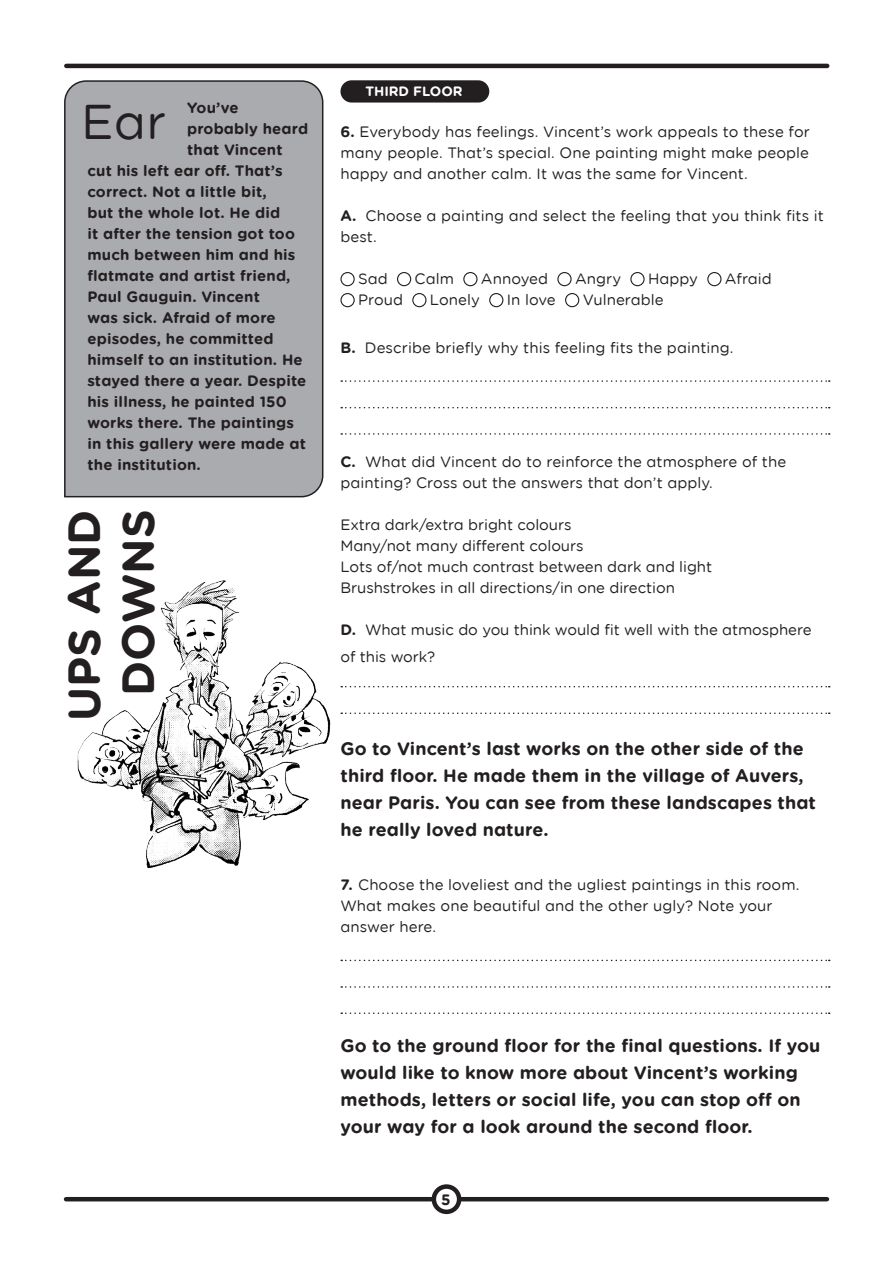
<style>
.page{position:relative;width:893px;height:1263px;background:#fff}
.page>*{position:absolute;margin:0;border:0;box-sizing:border-box;transform-origin:0 0}
.t1{font:48.6px "VGM Gotham Rounded";color:#231f20}
.t2{font:700 45px/54px "VGM Gotham Rounded";color:#231f20;text-align:center}
.t3{font:700 18px/27px "VGM Gotham Rounded";letter-spacing:.005em;color:#231f20}
.t4{font:15px/21px "VGM Gotham Rounded";letter-spacing:.005em;color:#231f20}
.t5{font:700 15px "VGM Gotham Rounded";letter-spacing:.01em;color:#231f20}
.t6{font:700 13.5px "VGM Gotham Rounded";color:#fff}
.s1{font-weight:700}
</style>
<div class="page">
<hr style="left:66px;top:1197px;width:761px;height:4px;background:#231f20">
<svg style="left:434px;top:1186px;width:25px;height:26px"></svg>
<div style="left:432px;top:1184px;width:29px;height:30px;border:4px solid #231f20;border-radius:50%"></div>
<div style="left:64px;top:80px;width:260px;height:418px;background:#aaabaf"></div>
<hr style="left:66px;top:64px;width:761px;height:4px;background:#231f20">
<div style="left:340px;top:80px;width:149px;height:23px;background:#231f20;border-radius:11px"></div>
<div style="left:340px;top:272px;width:15px;height:14px;border:1px solid #231f20;border-radius:50%"></div>
<div style="left:397px;top:272px;width:14px;height:14px;border:1px solid #231f20;border-radius:50%"></div>
<div style="left:463px;top:272px;width:15px;height:14px;border:1px solid #231f20;border-radius:50%"></div>
<div style="left:557px;top:272px;width:15px;height:14px;border:1px solid #231f20;border-radius:50%"></div>
<div style="left:630px;top:272px;width:15px;height:14px;border:1px solid #231f20;border-radius:50%"></div>
<div style="left:707px;top:272px;width:14px;height:14px;border:1px solid #231f20;border-radius:50%"></div>
<div style="left:340px;top:293px;width:15px;height:14px;border:1px solid #231f20;border-radius:50%"></div>
<div style="left:412px;top:293px;width:14px;height:14px;border:1px solid #231f20;border-radius:50%"></div>
<div style="left:489px;top:293px;width:14px;height:14px;border:1px solid #231f20;border-radius:50%"></div>
<div style="left:565px;top:293px;width:14px;height:14px;border:1px solid #231f20;border-radius:50%"></div>
<svg style="left:341px;top:407px;width:489px;height:1px"></svg>
<svg style="left:341px;top:986px;width:489px;height:2px"></svg>
<svg style="left:341px;top:712px;width:489px;height:2px"></svg>
<svg style="left:341px;top:380px;width:489px;height:2px"></svg>
<svg style="left:341px;top:960px;width:489px;height:1px"></svg>
<svg style="left:341px;top:686px;width:489px;height:1px"></svg>
<svg style="left:341px;top:433px;width:489px;height:2px"></svg>
<svg style="left:341px;top:1012px;width:489px;height:2px"></svg>
<img style="left:77px;top:580px;width:254px;height:289px">
<p class="t5" style="left:187px;top:96px;width:53px">You’ve</p>
<p class="t5" style="left:187px;top:117px;width:123px">probably heard</p>
<p class="t5" style="left:187px;top:138px;width:97px">that Vincent</p>
<p class="t5" style="left:87px;top:159px;width:197px">cut his left ear off. That’s</p>
<p class="t5" style="left:87px;top:180px;width:181px">correct. Not a little bit,</p>
<p class="t5" style="left:87px;top:201px;width:194px">but the whole lot. He did</p>
<p class="t5" style="left:87px;top:222px;width:209px">it after the tension got too</p>
<p class="t5" style="left:87px;top:243px;width:209px">much between him and his</p>
<p class="t5" style="left:87px;top:264px;width:205px">flatmate and artist friend,</p>
<p class="t5" style="left:87px;top:285px;width:174px">Paul Gauguin. Vincent</p>
<p class="t5" style="left:87px;top:306px;width:190px">was sick. Afraid of more</p>
<p class="t5" style="left:87px;top:327px;width:188px">episodes, he committed</p>
<p class="t5" style="left:87px;top:348px;width:217px">himself to an institution. He</p>
<p class="t5" style="left:87px;top:369px;width:220px">stayed there a year. Despite</p>
<p class="t5" style="left:87px;top:390px;width:201px">his illness, he painted 150</p>
<p class="t5" style="left:87px;top:411px;width:208px">works there. The paintings</p>
<p class="t5" style="left:87px;top:432px;width:220px">in this gallery were made at</p>
<p class="t5" style="left:87px;top:453px;width:115px">the institution.</p>
<h1 class="t1" style="left:81px;top:88px;width:87px">Ear</h1>
<h2 class="t2" style="left:55px;top:721px;width:213px;rotate:-90deg">UPS AND<br>DOWNS</h2>
<p class="t6" style="left:365px;top:82px;width:99px">THIRD FLOOR</p>
<p class="t4" style="left:340px;top:120px;width:471px;text-align:justify"><span class="s1">6.</span> Everybody has feelings. Vincent’s work appeals to these for many people. That’s special. One painting might make people happy and another calm. It was the same for Vincent.</p>
<p class="t4" style="left:340px;top:204px;width:485px"><span class="s1">A.</span> Choose a painting and select the feeling that you think fits it best.</p>
<p class="t4" style="left:358px;top:267px;width:31px">Sad</p>
<p class="t4" style="left:415px;top:267px;width:41px">Calm</p>
<p class="t4" style="left:481px;top:267px;width:69px">Annoyed</p>
<p class="t4" style="left:575px;top:267px;width:48px">Angry</p>
<p class="t4" style="left:648px;top:267px;width:52px">Happy</p>
<p class="t4" style="left:725px;top:267px;width:48px">Afraid</p>
<p class="t4" style="left:358px;top:288px;width:46px">Proud</p>
<p class="t4" style="left:430px;top:288px;width:52px">Lonely</p>
<p class="t4" style="left:507px;top:288px;width:51px">In love</p>
<p class="t4" style="left:583px;top:288px;width:83px">Vulnerable</p>
<p class="t4" style="left:340px;top:336px;width:395px"><span class="s1">B.</span> Describe briefly why this feeling fits the painting.</p>
<p class="t4" style="left:340px;top:450px;width:447px"><span class="s1">C.</span> What did Vincent do to reinforce the atmosphere of the painting? Cross out the answers that don’t apply.</p>
<p class="t4" style="left:340px;top:513px;width:373px">Extra dark/extra bright colours<br>Many/not many different colours<br>Lots of/not much contrast between dark and light Brushstrokes in all directions/in one direction</p>
<p class="t4" style="left:340px;top:615px;width:473px;line-height:27px"><span class="s1">D.</span> What music do you think would fit well with the atmosphere of this work?</p>
<p class="t3" style="left:340px;top:734px;width:477px">Go to Vincent’s last works on the other side of the third floor. He made them in the village of Auvers, near Paris. You can see from these landscapes that he really loved nature.</p>
<p class="t4" style="left:340px;top:873px;width:460px"><span class="s1">7.</span> Choose the loveliest and the ugliest paintings in this room.<br>What makes one beautiful and the other ugly? Note your answer here.</p>
<p class="t3" style="left:340px;top:1031px;width:482px">Go to the ground floor for the final questions. If you would like to know more about Vincent’s working methods, letters or social life, you can stop off on your way for a look around the second floor.</p>
<p class="t5" style="left:441px;top:1188px;width:11px">5</p>
</div>
